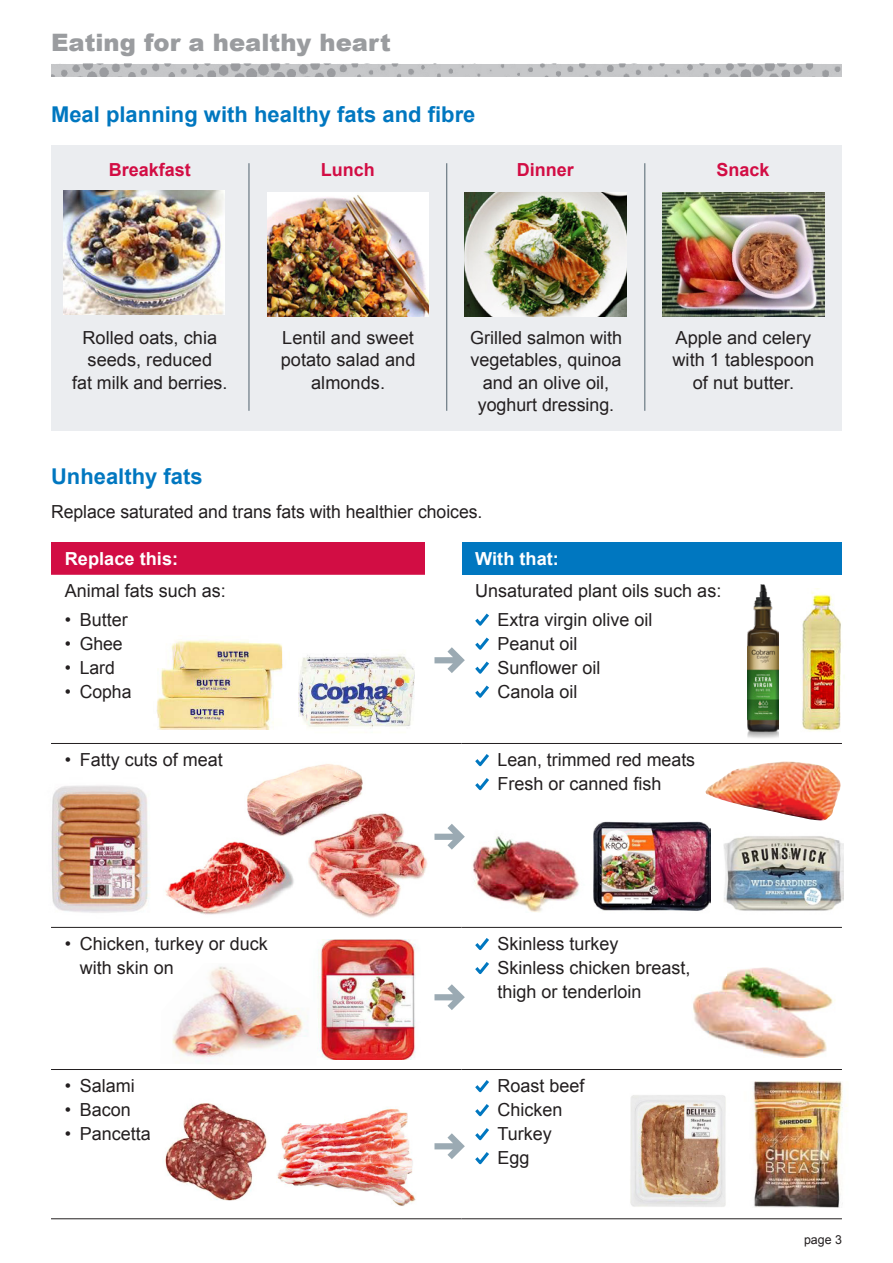
<style>
.page{position:relative;width:893px;height:1263px;background:#fff}
.page>*{position:absolute;margin:0;border:0;box-sizing:border-box;transform-origin:0 0}
.t1{font:900 24px "Arial";color:#9a9c9f}
.t2{font:700 21.75px "Arial";color:#0077c0}
.t3{font:18px/22.5px "Arial";color:#231f20;text-align:center}
.t4{font:700 18px "Arial";color:#d20d44}
.t5{font:700 18px "Arial";color:#fff}
.t6{font:12.3px "Arial";color:#231f20}
</style>
<div class="page">
<img style="left:51px;top:64px;width:791px;height:13px">
<div style="left:51px;top:542px;width:410px;height:33px;background:#d20d44"></div>
<div style="left:461px;top:542px;width:381px;height:33px;background:#0077c0"></div>
<hr style="left:51px;top:743px;width:410px;height:1px;background:#231f20">
<hr style="left:461px;top:743px;width:381px;height:1px;background:#231f20">
<hr style="left:51px;top:927px;width:410px;height:1px;background:#231f20">
<hr style="left:461px;top:927px;width:381px;height:1px;background:#231f20">
<hr style="left:51px;top:1069px;width:410px;height:1px;background:#231f20">
<hr style="left:461px;top:1069px;width:381px;height:1px;background:#231f20">
<hr style="left:51px;top:1218px;width:410px;height:1px;background:#231f20">
<hr style="left:461px;top:1218px;width:381px;height:1px;background:#231f20">
<hr style="left:461px;top:542px;width:1px;height:33px;background:#fff">
<svg style="left:475px;top:613px;width:14px;height:13px"></svg>
<svg style="left:475px;top:637px;width:14px;height:13px"></svg>
<svg style="left:475px;top:661px;width:14px;height:13px"></svg>
<svg style="left:475px;top:685px;width:14px;height:13px"></svg>
<svg style="left:475px;top:754px;width:14px;height:12px"></svg>
<svg style="left:475px;top:778px;width:14px;height:12px"></svg>
<svg style="left:475px;top:938px;width:14px;height:12px"></svg>
<svg style="left:475px;top:962px;width:14px;height:12px"></svg>
<svg style="left:475px;top:1080px;width:14px;height:12px"></svg>
<svg style="left:475px;top:1104px;width:14px;height:12px"></svg>
<svg style="left:475px;top:1128px;width:14px;height:12px"></svg>
<svg style="left:475px;top:1152px;width:14px;height:12px"></svg>
<div style="left:51px;top:146px;width:791px;height:285px;background:#ebedf0"></div>
<hr style="left:249px;top:163px;width:1px;height:248px;background:#50626d">
<hr style="left:446px;top:163px;width:1px;height:248px;background:#50626d">
<hr style="left:645px;top:163px;width:1px;height:248px;background:#50626d">
<img style="left:63px;top:190px;width:162px;height:125px">
<img style="left:267px;top:192px;width:162px;height:124px">
<img style="left:465px;top:192px;width:161px;height:124px">
<img style="left:663px;top:192px;width:161px;height:124px">
<div style="left:425px;top:541px;width:36px;height:34px;background:#fff"></div>
<svg style="left:434px;top:647px;width:31px;height:26px"></svg>
<svg style="left:434px;top:984px;width:31px;height:26px"></svg>
<svg style="left:434px;top:1133px;width:31px;height:26px"></svg>
<img style="left:157px;top:639px;width:126px;height:91px">
<img style="left:298px;top:654px;width:116px;height:74px">
<img style="left:748px;top:585px;width:30px;height:153px">
<img style="left:802px;top:588px;width:43px;height:144px">
<img style="left:51px;top:785px;width:99px;height:128px">
<img style="left:165px;top:841px;width:129px;height:74px">
<img style="left:317px;top:940px;width:99px;height:120px">
<img style="left:165px;top:1103px;width:102px;height:98px">
<img style="left:277px;top:1107px;width:139px;height:99px">
<img style="left:630px;top:1095px;width:96px;height:112px">
<img style="left:752px;top:1081px;width:95px;height:127px">
<img style="left:693px;top:967px;width:142px;height:91px">
<img style="left:724px;top:836px;width:120px;height:75px">
<img style="left:472px;top:830px;width:122px;height:82px">
<img style="left:308px;top:813px;width:120px;height:105px">
<img style="left:705px;top:761px;width:136px;height:59px">
<img style="left:594px;top:817px;width:116px;height:94px">
<img style="left:244px;top:764px;width:129px;height:84px">
<svg style="left:434px;top:824px;width:31px;height:26px"></svg>
<img style="left:172px;top:966px;width:136px;height:96px">
<h1 class="t1" style="left:51px;top:29px;width:341px">Eating for a healthy heart</h1>
<p class="t2" style="left:51px;top:102px;width:426px">Meal planning with healthy fats and fibre</p>
<p class="t4" style="left:321px;top:159px;width:55px">Lunch</p>
<p class="t4" style="left:517px;top:159px;width:59px">Dinner</p>
<p class="t4" style="left:717px;top:159px;width:55px">Snack</p>
<p class="t4" style="left:109px;top:159px;width:84px">Breakfast</p>
<p class="t3" style="left:72px;top:326px;width:157px">Rolled oats, chia seeds, reduced<br>fat milk and berries.</p>
<p class="t3" style="left:281px;top:326px;width:136px">Lentil and sweet potato salad and almonds.</p>
<p class="t3" style="left:470px;top:326px;width:154px">Grilled salmon with vegetables, quinoa and an olive oil, yoghurt dressing.</p>
<p class="t3" style="left:672px;top:326px;width:143px">Apple and celery with 1 tablespoon of nut butter.</p>
<p class="t2" style="left:51px;top:464px;width:153px">Unhealthy fats</p>
<p class="t3" style="left:51px;top:500px;width:433px">Replace saturated and trans fats with healthier choices.</p>
<p class="t5" style="left:65px;top:549px;width:115px">Replace this:</p>
<p class="t5" style="left:475px;top:549px;width:85px">With that:</p>
<p class="t3" style="left:65px;top:580px;width:163px">Animal fats such as:</p>
<p class="t3" style="left:65px;top:608px;width:64px">• Butter</p>
<p class="t3" style="left:65px;top:632px;width:59px">• Ghee</p>
<p class="t3" style="left:65px;top:656px;width:52px">• Lard</p>
<p class="t3" style="left:65px;top:680px;width:68px">• Copha</p>
<p class="t3" style="left:475px;top:580px;width:248px">Unsaturated plant oils such as:</p>
<p class="t3" style="left:497px;top:608px;width:157px">Extra virgin olive oil</p>
<p class="t3" style="left:497px;top:632px;width:82px">Peanut oil</p>
<p class="t3" style="left:497px;top:656px;width:105px">Sunflower oil</p>
<p class="t3" style="left:497px;top:680px;width:82px">Canola oil</p>
<p class="t3" style="left:65px;top:749px;width:159px">• Fatty cuts of meat</p>
<p class="t3" style="left:497px;top:749px;width:199px">Lean, trimmed red meats</p>
<p class="t3" style="left:497px;top:773px;width:166px">Fresh or canned fish</p>
<p class="t3" style="left:80px;top:932px;width:190px;line-height:24px;text-align:left;text-indent:-15px">• Chicken, turkey or duck with skin on</p>
<p class="t3" style="left:497px;top:933px;width:123px">Skinless turkey</p>
<p class="t3" style="left:497px;top:956px;width:195px;line-height:24px;text-align:left">Skinless chicken breast, thigh or tenderloin</p>
<p class="t3" style="left:65px;top:1075px;width:71px">• Salami</p>
<p class="t3" style="left:65px;top:1099px;width:67px">• Bacon</p>
<p class="t3" style="left:65px;top:1123px;width:87px">• Pancetta</p>
<p class="t3" style="left:497px;top:1075px;width:89px">Roast beef</p>
<p class="t3" style="left:497px;top:1099px;width:67px">Chicken</p>
<p class="t3" style="left:497px;top:1123px;width:56px">Turkey</p>
<p class="t3" style="left:497px;top:1147px;width:34px">Egg</p>
<p class="t6" style="left:804px;top:1232px;width:39px">page 3</p>
</div>
